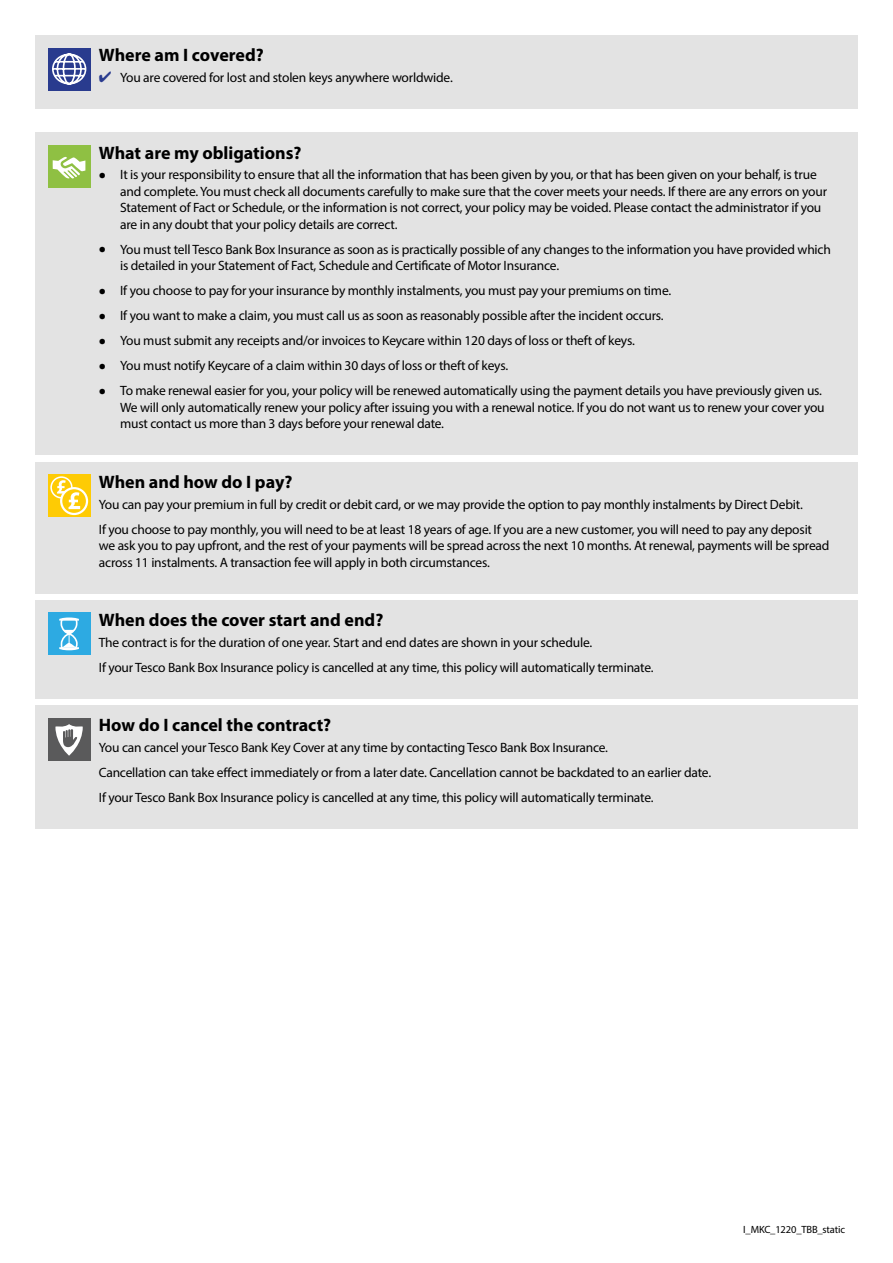
<style>
.page{position:relative;width:893px;height:1263px;background:#fff}
.page>*{position:absolute;margin:0;border:0;box-sizing:border-box;transform-origin:0 0}
.t1{font:700 18px "Myriad Pro";color:#000}
.t2{font:13.5px/16.5px "Myriad Pro";letter-spacing:-.015em;color:#000}
.t3{font:10.5px "Myriad Pro";letter-spacing:-.015em;color:#000}
.s1{color:#293b8e}
.s2{font-weight:700;font-size:21px}
</style>
<div class="page">
<div style="left:35px;top:35px;width:823px;height:74px;background:#e3e3e3"></div>
<div style="left:48px;top:48px;width:42px;height:42px;background:#293b8e"></div>
<svg style="left:52px;top:53px;width:35px;height:32px"></svg>
<div style="left:35px;top:132px;width:823px;height:323px;background:#e3e3e3"></div>
<div style="left:48px;top:145px;width:42px;height:43px;background:#8fc043"></div>
<svg style="left:53px;top:156px;width:33px;height:23px"></svg>
<div style="left:35px;top:462px;width:823px;height:131px;background:#e3e3e3"></div>
<div style="left:35px;top:600px;width:823px;height:99px;background:#e3e3e3"></div>
<div style="left:48px;top:613px;width:42px;height:42px;background:#2daae2"></div>
<svg style="left:59px;top:617px;width:20px;height:33px"></svg>
<div style="left:35px;top:705px;width:823px;height:124px;background:#e3e3e3"></div>
<div style="left:48px;top:718px;width:42px;height:42px;background:#5a5a5b"></div>
<svg style="left:55px;top:724px;width:28px;height:32px"></svg>
<div style="left:48px;top:474px;width:42px;height:43px;background:#fecb04"></div>
<svg style="left:51px;top:477px;width:21px;height:21px"></svg>
<div style="left:50px;top:476px;width:23px;height:22px;border:2px solid #fff;border-radius:50%"></div>
<svg style="left:61px;top:488px;width:26px;height:26px"></svg>
<div style="left:60px;top:487px;width:28px;height:28px;border:2px solid #fff;border-radius:50%"></div>
<svg style="left:57px;top:480px;width:23px;height:29px"></svg>
<h1 class="t1" style="left:99px;top:44px;width:166px">Where am I covered?</h1>
<p class="t2" style="left:99px;top:69px;width:355px"><span class="s1">✔</span> You are covered for lost and stolen keys anywhere worldwide.</p>
<h1 class="t1" style="left:99px;top:141px;width:204px">What are my obligations?</h1>
<p class="t2" style="left:120px;top:166px;width:708px;text-indent:-21px"><span class="s2">•</span> It is your responsibility to ensure that all the information that has been given by you, or that has been given on your behalf, is true and complete. You must check all documents carefully to make sure that the cover meets your needs. If there are any errors on your Statement of Fact or Schedule, or the information is not correct, your policy may be voided. Please contact the administrator if you are in any doubt that your policy details are correct.</p>
<p class="t2" style="left:120px;top:241px;width:712px;text-indent:-21px"><span class="s2">•</span> You must tell Tesco Bank Box Insurance as soon as is practically possible of any changes to the information you have provided which is detailed in your Statement of Fact, Schedule and Certificate of Motor Insurance.</p>
<p class="t2" style="left:99px;top:282px;width:574px"><span class="s2">•</span> If you choose to pay for your insurance by monthly instalments, you must pay your premiums on time.</p>
<p class="t2" style="left:99px;top:307px;width:566px"><span class="s2">•</span> If you want to make a claim, you must call us as soon as reasonably possible after the incident occurs.</p>
<p class="t2" style="left:99px;top:332px;width:537px"><span class="s2">•</span> You must submit any receipts and/or invoices to Keycare within 120 days of loss or theft of keys.</p>
<p class="t2" style="left:99px;top:357px;width:411px"><span class="s2">•</span> You must notify Keycare of a claim within 30 days of loss or theft of keys.</p>
<p class="t2" style="left:120px;top:382px;width:706px;text-indent:-21px"><span class="s2">•</span> To make renewal easier for you, your policy will be renewed automatically using the payment details you have previously given us.<br>We will only automatically renew your policy after issuing you with a renewal notice. If you do not want us to renew your cover you must contact us more than 3 days before your renewal date.</p>
<h1 class="t1" style="left:99px;top:470px;width:195px">When and how do I pay?</h1>
<p class="t2" style="left:99px;top:491px;width:715px;line-height:25px">You can pay your premium in full by credit or debit card, or we may provide the option to pay monthly instalments by Direct Debit.<br>If you choose to pay monthly, you will need to be at least 18 years of age. If you are a new customer, you will need to pay any deposit</p>
<p class="t2" style="left:99px;top:537px;width:732px">we ask you to pay upfront, and the rest of your payments will be spread across the next 10 months. At renewal, payments will be spread across 11 instalments. A transaction fee will apply in both circumstances.</p>
<h1 class="t1" style="left:99px;top:608px;width:286px">When does the cover start and end?</h1>
<p class="t2" style="left:99px;top:630px;width:556px;line-height:25px">The contract is for the duration of one year. Start and end dates are shown in your schedule.<br>If your Tesco Bank Box Insurance policy is cancelled at any time, this policy will automatically terminate.</p>
<h1 class="t1" style="left:99px;top:714px;width:234px">How do I cancel the contract?</h1>
<p class="t2" style="left:99px;top:735px;width:614px;line-height:25px">You can cancel your Tesco Bank Key Cover at any time by contacting Tesco Bank Box Insurance.<br>Cancellation can take effect immediately or from a later date. Cancellation cannot be backdated to an earlier date.<br>If your Tesco Bank Box Insurance policy is cancelled at any time, this policy will automatically terminate.</p>
<p class="t3" style="left:743px;top:1223px;width:103px">I_MKC_1220_TBB_static</p>
</div>
